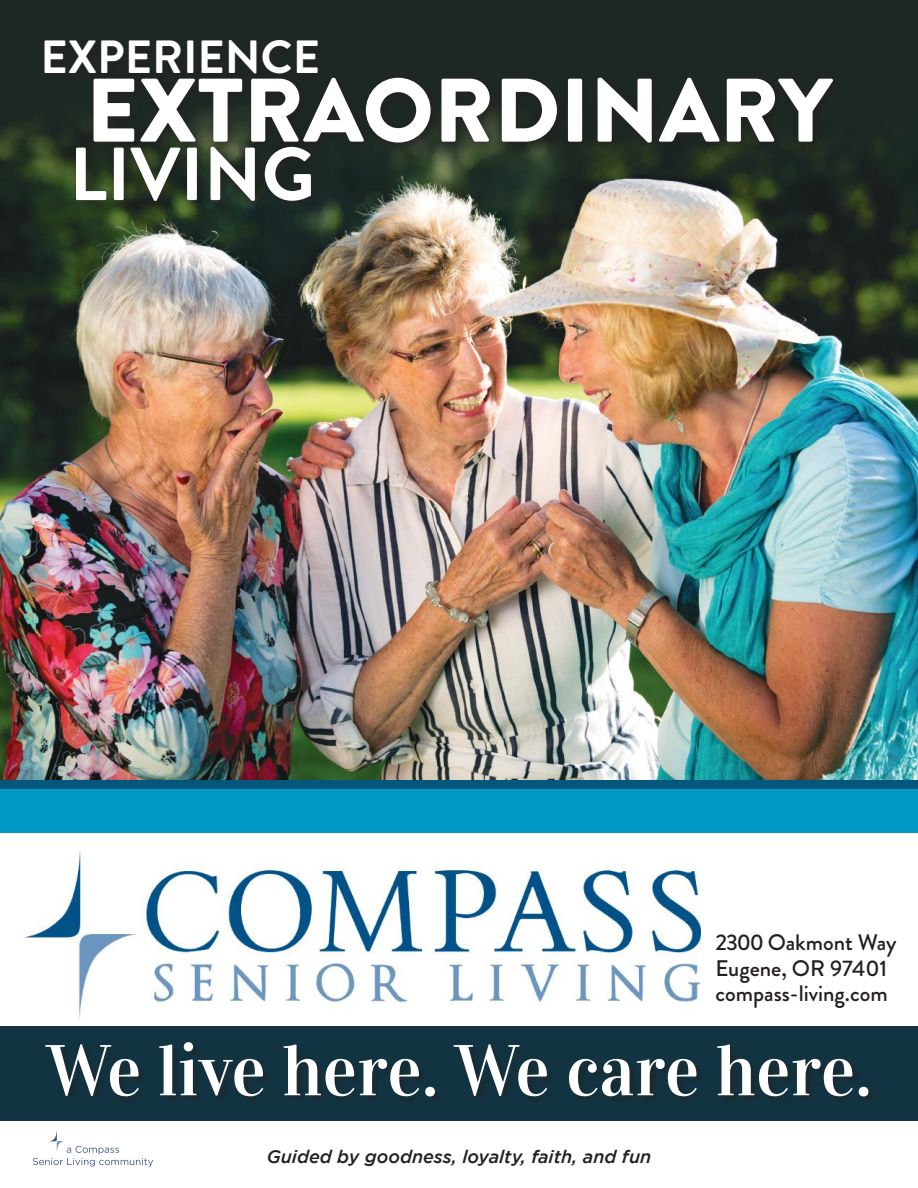
<style>
.page{position:relative;width:918px;height:1188px;background:#fff}
.page>*{position:absolute;margin:0;border:0;box-sizing:border-box;transform-origin:0 0}
.t1{font:900 90px "Brandon Grotesque";color:#fff}
.t2{font:700 75px "Brandon Grotesque";color:#fff}
.t3{font:72px "Vidaloka";color:#fff}
.t4{font:700 46.5px "Brandon Grotesque";color:#fff}
.t5{font:500 22.5px/25.5px "Brandon Grotesque";color:#241f1f}
.t6{font:italic 500 18px "Gotham";color:#241f1f}
</style>
<div class="page">
<div style="left:0;top:0;width:918px;height:54px;background:#1e2924"></div>
<img style="left:0;top:189px;width:918px;height:591px">
<svg style="left:0;top:54px;width:918px;height:135px;background:#253127"></svg>
<div style="left:0;top:787px;width:918px;height:46px;background:#0099c3"></div>
<div style="left:0;top:1026px;width:918px;height:94px;background:#123442"></div>
<div style="left:46px;top:1043px;width:831px;height:62px;background:#241f1f;opacity:.5"></div>
<img style="left:25px;top:850px;width:676px;height:169px">
<div style="left:0;top:780px;width:918px;height:9px;background:#03577d"></div>
<svg style="left:33px;top:1130px;width:120px;height:37px"></svg>
<div style="left:37px;top:33px;width:294px;height:54px;background:#1f2622"></div>
<div style="left:86px;top:70px;width:760px;height:86px;background:#241f1f;opacity:.75"></div>
<div style="left:69px;top:140px;width:256px;height:74px;background:#241f1f;opacity:.75"></div>
<hr style="left:917px;top:945px;width:1px;height:41px;background:#efbb18">
<hr style="left:917px;top:1017px;width:1px;height:57px;background:#88c879">
<hr style="left:917px;top:986px;width:1px;height:33px;background:#18abca">
<hr style="left:917px;top:1073px;width:1px;height:115px;background:#18abca">
<h3 class="t4" style="left:40px;top:25px;width:281px">EXPERIENCE</h3>
<h1 class="t1" style="left:86px;top:47px;width:748px">EXTRAORDINARY</h1>
<h2 class="t2" style="left:69px;top:122px;width:247px">LIVING</h2>
<p class="t5" style="left:716px;top:930px;width:183px">2300 Oakmont Way<br>Eugene, OR 97401 compass-living.com</p>
<h3 class="t3" style="left:46px;top:1027px;width:827px">We live here. We care here.</h3>
<p class="t6" style="left:267px;top:1147px;width:386px">Guided by goodness, loyalty, faith, and fun</p>
</div>
